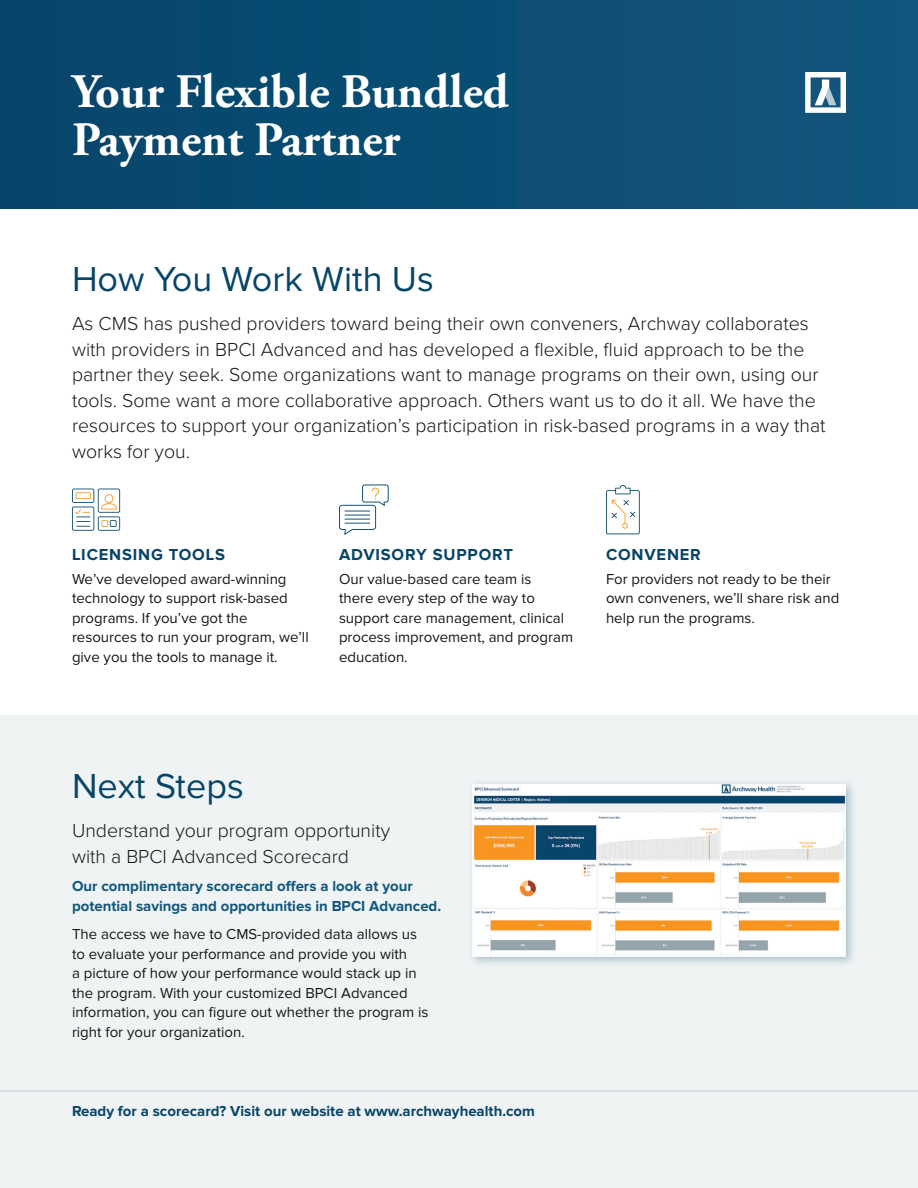
<style>
.page{position:relative;width:918px;height:1188px;background:#fff}
.page>*{position:absolute;margin:0;border:0;box-sizing:border-box;transform-origin:0 0}
.t1{font:700 48px/48px "Adobe Garamond Pro";color:#fff}
.t2{font:36px "Proxima Nova";color:#06446a}
.Intro{font:300 19.5px/25.5px "Proxima Nova";color:#181717}
.t3{font:700 16.5px "Proxima Nova";letter-spacing:.05em;color:#06446a}
.Body{font:15px/19.5px "Proxima Nova";color:#181717}
.Body-2{font:700 15px/19.5px "Proxima Nova";color:#10577d}
.t4{font:700 15px "Proxima Nova";color:#06446a}
</style>
<div class="page">
<div style="left:0;top:716px;width:918px;height:472px;background:#f0f3f4"></div>
<div style="left:0;top:0;width:918px;height:209px;background:#0a4e73"></div>
<svg style="left:805px;top:72px;width:41px;height:41px"></svg>
<svg style="left:72px;top:489px;width:48px;height:42px"></svg>
<svg style="left:606px;top:485px;width:34px;height:49px"></svg>
<svg style="left:339px;top:485px;width:50px;height:50px"></svg>
<hr style="left:0;top:1091px;width:918px;height:1px;background:#c2cacf">
<div style="left:467px;top:779px;width:391px;height:189px;background:#06446a;opacity:.3"></div>
<img style="left:472px;top:784px;width:374px;height:172px">
<h1 class="t1" style="left:72px;top:68px;width:438px">Your Flexible Bundled<br>Payment Partner</h1>
<h2 class="t2" style="left:72px;top:259px;width:363px">How You Work With Us</h2>
<p class="Intro" style="left:72px;top:310px;width:755px">As CMS has pushed providers toward being their own conveners, Archway collaborates with providers in BPCI Advanced and has developed a flexible, fluid approach to be the partner they seek. Some organizations want to manage programs on their own, using our tools. Some want a more collaborative approach. Others want us to do it all. We have the resources to support your organization’s participation in risk-based programs in a way that works for you.</p>
<h3 class="t3" style="left:72px;top:547px;width:154px">LICENSING TOOLS</h3>
<p class="Body" style="left:72px;top:569px;width:238px">We’ve developed award-winning technology to support risk-based programs. If you’ve got the resources to run your program, we’ll give you the tools to manage it.</p>
<h3 class="t3" style="left:339px;top:547px;width:176px">ADVISORY SUPPORT</h3>
<p class="Body" style="left:339px;top:569px;width:236px">Our value-based care team is<br>there every step of the way to support care management, clinical process improvement, and program education.</p>
<h3 class="t3" style="left:606px;top:547px;width:96px">CONVENER</h3>
<p class="Body" style="left:606px;top:569px;width:235px">For providers not ready to be their own conveners, we’ll share risk and help run the programs.</p>
<h2 class="t2" style="left:72px;top:765px;width:173px">Next Steps</h2>
<p class="Intro" style="left:72px;top:817px;width:320px">Understand your program opportunity with a BPCI Advanced Scorecard</p>
<p class="Body-2" style="left:72px;top:877px;width:371px">Our complimentary scorecard offers a look at your potential savings and opportunities in BPCI Advanced.</p>
<p class="Body" style="left:72px;top:925px;width:358px">The access we have to CMS-provided data allows us to evaluate your performance and provide you with<br>a picture of how your performance would stack up in the program. With your customized BPCI Advanced information, you can figure out whether the program is right for your organization.</p>
<p class="t4" style="left:72px;top:1104px;width:465px">Ready for a scorecard? Visit our website at www.archwayhealth.com</p>
</div>
